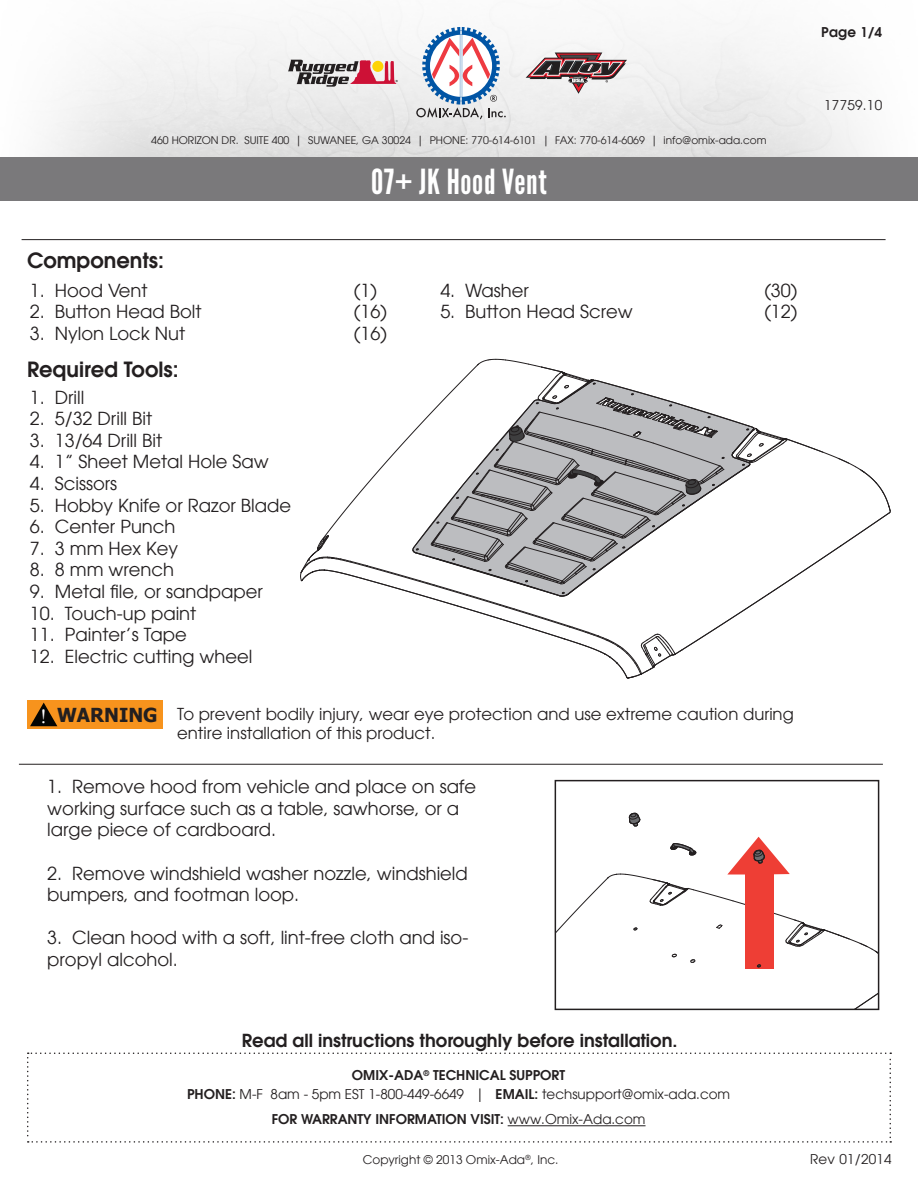
<style>
.page{position:relative;width:918px;height:1188px;background:#fff}
.page>*{position:absolute;margin:0;border:0;box-sizing:border-box;transform-origin:0 0}
.t1{font:34.5px "League Gothic";letter-spacing:.02em;color:#fff}
.t2{font:600 21px "Avant Garde LT";color:#231f20}
.t3{font:18px/21.6px "Avant Garde LT";color:#231f20}
.t4{font:600 18px "Avant Garde LT";color:#231f20}
.t5{font:16.5px/19.8px "Avant Garde LT";color:#231f20}
.t6{font:600 13.5px "Avant Garde LT";color:#231f20}
.t7{font:13.5px "Avant Garde LT";color:#231f20}
.t8{font:13.5px "Avant Garde LT";letter-spacing:.02em;color:#231f20}
.t9{font:12px "Avant Garde LT";color:#231f20}
.t10{font:10.5px "Avant Garde LT";color:#231f20}
.s1{font-family:"Tahoma";font-weight:700;font-size:19.35px}
.s2{font-weight:600}
.s3{font-weight:400}
</style>
<div class="page">
<svg style="left:416px;top:27px;width:90px;height:92px"></svg>
<svg style="left:526px;top:53px;width:101px;height:41px"></svg>
<svg style="left:288px;top:60px;width:110px;height:27px"></svg>
<div style="left:1px;top:157px;width:917px;height:44px;background:#7a797b"></div>
<hr style="left:22px;top:239px;width:864px;height:1px;background:#231f20">
<hr style="left:19px;top:764px;width:864px;height:1px;background:#231f20">
<svg style="left:300px;top:359px;width:591px;height:320px"></svg>
<svg style="left:558px;top:813px;width:318px;height:194px"></svg>
<div style="left:555px;top:780px;width:324px;height:230px;border:2px solid #231f20"></div>
<svg style="left:27px;top:1053px;width:864px;height:90px"></svg>
<hr style="left:508px;top:1125px;width:138px;height:1px;background:#231f20">
<div style="left:27px;top:700px;width:135px;height:29px;background:#f7931d"></div>
<svg style="left:30px;top:703px;width:27px;height:23px"></svg>
<p class="t10" style="left:151px;top:134px;width:617px">460 HORIZON DR. SUITE 400 | SUWANEE, GA 30024 | PHONE: 770-614-6101 | FAX: 770-614-6069 | info@omix-ada.com</p>
<p class="t1" style="left:371px;top:162px;width:177px">07+ JK Hood Vent</p>
<p class="t2" style="left:27px;top:246px;width:138px">Components:</p>
<p class="t3" style="left:30px;top:279px;width:119px">1. Hood Vent</p>
<p class="t3" style="left:354px;top:279px;width:25px">(1)</p>
<p class="t3" style="left:30px;top:301px;width:173px">2. Button Head Bolt</p>
<p class="t3" style="left:354px;top:301px;width:35px">(16)</p>
<p class="t3" style="left:30px;top:323px;width:157px">3. Nylon Lock Nut</p>
<p class="t3" style="left:354px;top:323px;width:35px">(16)</p>
<p class="t2" style="left:27px;top:355px;width:153px">Required Tools:</p>
<p class="t3" style="left:30px;top:386px;width:56px">1. Drill</p>
<p class="t3" style="left:30px;top:408px;width:124px">2. 5/32 Drill Bit</p>
<p class="t3" style="left:30px;top:429px;width:134px">3. 13/64 Drill Bit</p>
<p class="t3" style="left:30px;top:451px;width:240px">4. 1” Sheet Metal Hole Saw</p>
<p class="t3" style="left:30px;top:473px;width:89px">4. Scissors</p>
<p class="t3" style="left:30px;top:494px;width:263px">5. Hobby Knife or Razor Blade</p>
<p class="t3" style="left:30px;top:516px;width:147px">6. Center Punch</p>
<p class="t3" style="left:30px;top:537px;width:150px">7. 3 mm Hex Key</p>
<p class="t3" style="left:30px;top:559px;width:146px">8. 8 mm wrench</p>
<p class="t3" style="left:30px;top:581px;width:234px">9. Metal file, or sandpaper</p>
<p class="t3" style="left:30px;top:602px;width:168px">10. Touch-up paint</p>
<p class="t3" style="left:30px;top:624px;width:158px">11. Painter’s Tape</p>
<p class="t3" style="left:30px;top:645px;width:224px">12. Electric cutting wheel</p>
<p class="t3" style="left:440px;top:279px;width:90px">4. Washer</p>
<p class="t3" style="left:764px;top:279px;width:35px">(30)</p>
<p class="t3" style="left:440px;top:301px;width:194px">5. Button Head Screw</p>
<p class="t3" style="left:764px;top:301px;width:35px">(12)</p>
<p class="t5" style="left:177px;top:704px;width:618px;text-indent:-120px"><span class="s1">WARNING</span> To prevent bodily injury, wear eye protection and use extreme caution during entire installation of this product.</p>
<p class="t3" style="left:47px;top:776px;width:431px">1. Remove hood from vehicle and place on safe working surface such as a table, sawhorse, or a large piece of cardboard.</p>
<p class="t3" style="left:47px;top:862px;width:422px">2. Remove windshield washer nozzle, windshield bumpers, and footman loop.</p>
<p class="t3" style="left:47px;top:927px;width:423px">3. Clean hood with a soft, lint-free cloth and iso&shy;propyl alcohol.</p>
<p class="t6" style="left:821px;top:23px;width:63px">Page 1/4</p>
<p class="t7" style="left:824px;top:97px;width:59px">17759.10</p>
<p class="t4" style="left:242px;top:1029px;width:437px">Read all instructions thoroughly before installation.</p>
<p class="t6" style="left:352px;top:1066px;width:215px">OMIX-ADA<sup>®</sup> TECHNICAL SUPPORT</p>
<p class="t7" style="left:187px;top:1086px;width:545px"><span class="s2">PHONE:</span> M-F 8am - 5pm EST 1-800-449-6649 | <span class="s2">EMAIL:</span> techsupport@omix-ada.com</p>
<p class="t6" style="left:272px;top:1111px;width:375px">FOR WARRANTY INFORMATION VISIT: <span class="s3">www.Omix-Ada.com</span></p>
<p class="t9" style="left:363px;top:1153px;width:197px">Copyright © 2013 Omix-Ada<sup>®</sup>, Inc.</p>
<p class="t8" style="left:810px;top:1151px;width:83px">Rev 01/2014</p>
</div>
